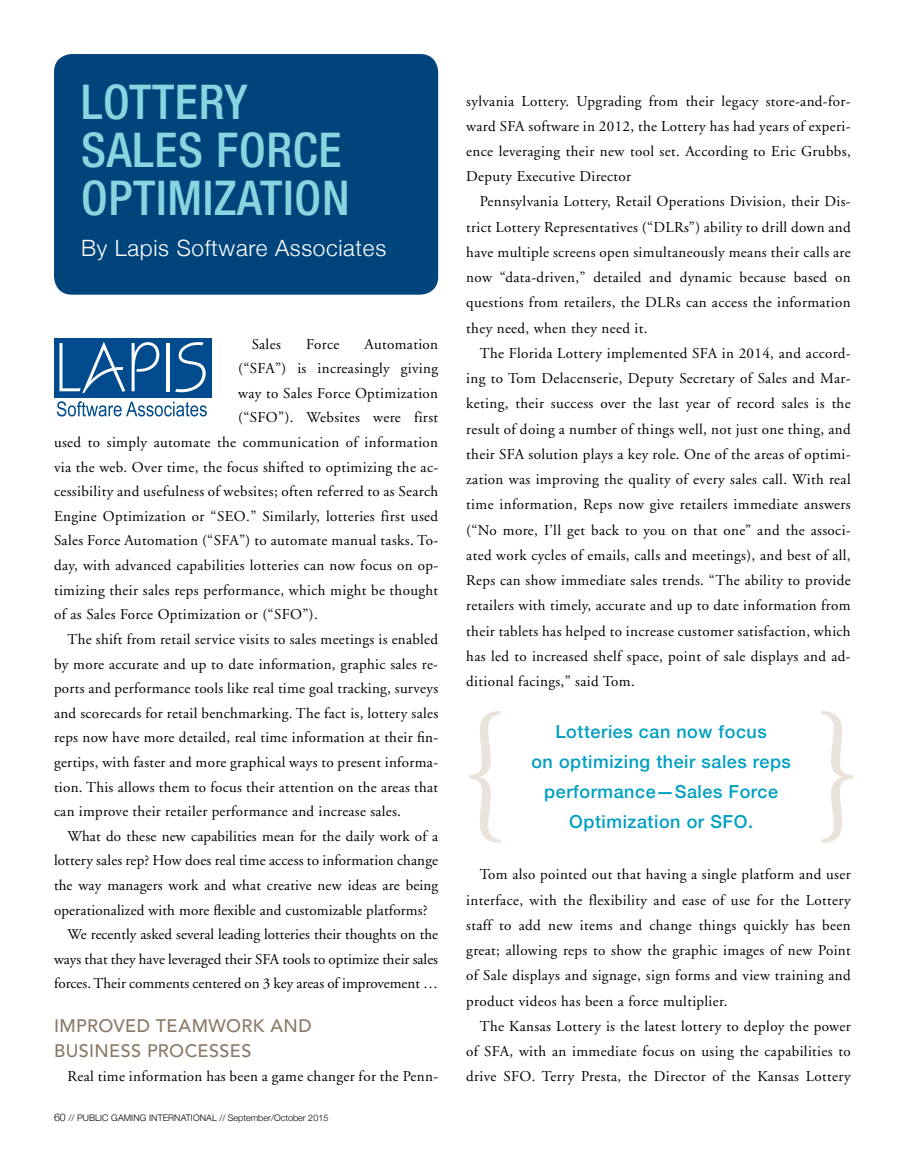
<style>
.page{position:relative;width:905px;height:1175px;background:#fff}
.page>*{position:absolute;margin:0;border:0;box-sizing:border-box;transform-origin:0 0}
.t1{font:500 condensed 48px/48px "Helvetica Neue";letter-spacing:.015em;color:#8ad4df}
.t2{font:300 22.5px "Helvetica Neue";letter-spacing:.03em;color:#fff}
.t3{font:500 18px/30px "Helvetica Neue";letter-spacing:.03em;color:#009fc2;text-align:center}
.t4{font:500 18px/24.6px "Avenir";letter-spacing:.02em;color:#8a7967}
.t5{font:15px/25.2px "Adobe Garamond";letter-spacing:.02em;color:#000;text-align:justify}
.t6{font:15px "Adobe Garamond";color:#000}
.t7{font:300 9px "Helvetica Neue";letter-spacing:.01em;color:#000}
.s1{font-size:10.5px}
</style>
<div class="page">
<div style="left:54px;top:54px;width:384px;height:241px;background:#00447c;border-radius:18px"></div>
<div style="left:54px;top:338px;width:157px;height:59px;background:#004b8d"></div>
<svg style="left:59px;top:341px;width:66px;height:52px"></svg>
<svg style="left:132px;top:342px;width:27px;height:49px"></svg>
<hr style="left:166px;top:343px;width:3px;height:48px;background:#fff">
<svg style="left:175px;top:342px;width:31px;height:50px"></svg>
<svg style="left:57px;top:401px;width:150px;height:15px"></svg>
<svg style="left:469px;top:711px;width:32px;height:132px"></svg>
<svg style="left:821px;top:711px;width:32px;height:132px"></svg>
<h1 class="t1" style="left:81px;top:78px;width:270px">LOTTERY<br>SALES FORCE<br>OPTIMIZATION</h1>
<h2 class="t2" style="left:81px;top:230px;width:306px">By Lapis Software Associates</h2>
<p class="t5" style="left:252px;top:332px;width:31px">Sales</p>
<p class="t5" style="left:306px;top:332px;width:35px">Force</p>
<p class="t5" style="left:364px;top:332px;width:75px">Automation</p>
<p class="t5" style="left:238px;top:356px;width:201px">(“SFA”) is increasingly giving</p>
<p class="t5" style="left:238px;top:381px;width:201px">way to Sales Force Optimization</p>
<p class="t5" style="left:238px;top:405px;width:201px">(“SFO”). Websites were first</p>
<p class="t5" style="left:54px;top:430px;width:385px">used to simply automate the communication of information</p>
<p class="t5" style="left:54px;top:455px;width:385px">via the web. Over time, the focus shifted to optimizing the ac-</p>
<p class="t5" style="left:54px;top:479px;width:385px">cessibility and usefulness of websites; often referred to as Search</p>
<p class="t5" style="left:54px;top:504px;width:385px">Engine Optimization or “SEO.” Similarly, lotteries first used</p>
<p class="t5" style="left:54px;top:528px;width:385px">Sales Force Automation (“SFA”) to automate manual tasks. To-</p>
<p class="t5" style="left:54px;top:553px;width:385px">day, with advanced capabilities lotteries can now focus on op-</p>
<p class="t5" style="left:54px;top:578px;width:385px">timizing their sales reps performance, which might be thought</p>
<p class="t5" style="left:54px;top:602px;width:265px">of as Sales Force Optimization or (“SFO”).</p>
<p class="t5" style="left:67px;top:627px;width:372px">The shift from retail service visits to sales meetings is enabled</p>
<p class="t5" style="left:54px;top:651px;width:385px">by more accurate and up to date information, graphic sales re-</p>
<p class="t5" style="left:54px;top:676px;width:385px">ports and performance tools like real time goal tracking, surveys</p>
<p class="t5" style="left:54px;top:701px;width:385px">and scorecards for retail benchmarking. The fact is, lottery sales</p>
<p class="t5" style="left:54px;top:725px;width:385px">reps now have more detailed, real time information at their fin-</p>
<p class="t5" style="left:54px;top:750px;width:385px">gertips, with faster and more graphical ways to present informa-</p>
<p class="t5" style="left:54px;top:774px;width:385px">tion. This allows them to focus their attention on the areas that</p>
<p class="t5" style="left:54px;top:799px;width:348px">can improve their retailer performance and increase sales.</p>
<p class="t5" style="left:67px;top:824px;width:372px">What do these new capabilities mean for the daily work of a</p>
<p class="t5" style="left:54px;top:848px;width:385px">lottery sales rep? How does real time access to information change</p>
<p class="t5" style="left:54px;top:873px;width:385px">the way managers work and what creative new ideas are being</p>
<p class="t5" style="left:54px;top:897px;width:375px">operationalized with more flexible and customizable platforms?</p>
<p class="t6" style="left:67px;top:926px;width:372px">We recently asked several leading lotteries their thoughts on the</p>
<p class="t6" style="left:54px;top:951px;width:385px">ways that they have leveraged their SFA tools to optimize their sales</p>
<p class="t6" style="left:54px;top:975px;width:385px">forces. Their comments centered on 3 key areas of improvement …</p>
<p class="t4" style="left:54px;top:1014px;width:259px">IMPROVED TEAMWORK AND<br>BUSINESS PROCESSES</p>
<p class="t5" style="left:68px;top:1064px;width:372px">Real time information has been a game changer for the Penn-</p>
<p class="t7" style="left:54px;top:1110px;width:276px"><span class="s1">60</span> // PUBLIC GAMING INTERNATIONAL // September/October 2015</p>
<p class="t5" style="left:466px;top:89px;width:386px">sylvania Lottery. Upgrading from their legacy store-and-for&shy;ward SFA software in 2012, the Lottery has had years of experi&shy;ence leveraging their new tool set. According to Eric Grubbs, Deputy Executive Director</p>
<p class="t5" style="left:466px;top:189px;width:386px;text-indent:14px">Pennsylvania Lottery, Retail Operations Division, their Dis&shy;trict Lottery Representatives (“DLRs”) ability to drill down and have multiple screens open simultaneously means their calls are now “data-driven,” detailed and dynamic because based on questions from retailers, the DLRs can access the information they need, when they need it.</p>
<p class="t5" style="left:466px;top:341px;width:386px;text-indent:14px">The Florida Lottery implemented SFA in 2014, and accord&shy;ing to Tom Delacenserie, Deputy Secretary of Sales and Mar&shy;keting, their success over the last year of record sales is the result of doing a number of things well, not just one thing, and their SFA solution plays a key role. One of the areas of optimi&shy;zation was improving the quality of every sales call. With real time information, Reps now give retailers immediate answers (“No more, I’ll get back to you on that one” and the associ&shy;ated work cycles of emails, calls and meetings), and best of all, Reps can show immediate sales trends. “The ability to provide retailers with timely, accurate and up to date information from their tablets has helped to increase customer satisfaction, which has led to increased shelf space, point of sale displays and ad&shy;ditional facings,” said Tom.</p>
<p class="t3" style="left:531px;top:715px;width:261px">Lotteries can now focus<br>on optimizing their sales reps performance—Sales Force<br>Optimization or SFO.</p>
<p class="t5" style="left:466px;top:862px;width:386px;text-indent:14px">Tom also pointed out that having a single platform and user interface, with the flexibility and ease of use for the Lottery staff to add new items and change things quickly has been great; allowing reps to show the graphic images of new Point of Sale displays and signage, sign forms and view training and product videos has been a force multiplier.</p>
<p class="t5" style="left:466px;top:1013px;width:386px;text-indent:14px">The Kansas Lottery is the latest lottery to deploy the power of SFA, with an immediate focus on using the capabilities to drive SFO. Terry Presta, the Director of the Kansas Lottery</p>
</div>
